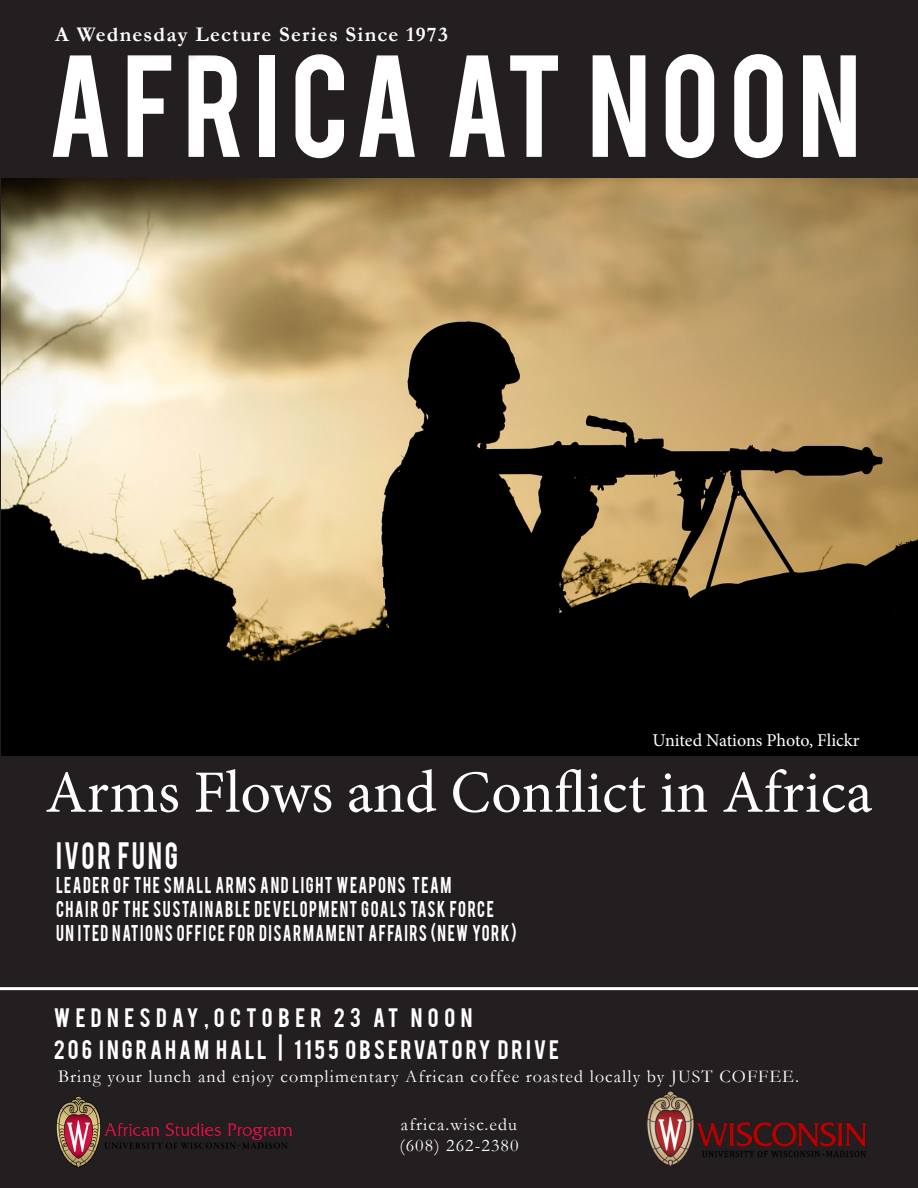
<style>
.page{position:relative;width:918px;height:1188px;background:#231f20}
.page>*{position:absolute;margin:0;border:0;box-sizing:border-box;transform-origin:0 0}
.Lecturer_details_big{font:114px "Bebas";letter-spacing:.08em;color:#fff}
.t1{font:60px "Minion Pro";color:#fff}
.Lecturer_details_big-2{font:30px "Bebas";letter-spacing:.105em;color:#fff;scale:.85 1}
.Location{font:21px "Bebas";letter-spacing:.14em;color:#fff}
.Lecturer_details_big-3{font:700 21px "Garamond";letter-spacing:.06em;color:#fff}
.Date_Time_big{font:21px "Bebas";letter-spacing:.26em;color:#fff}
.Lecturer_details_big-4{font:18px "Bebas";letter-spacing:.1em;color:#fff;scale:.85 1}
.Lecturer_details_big-5{font:18px "Garamond";letter-spacing:.06em;color:#fff}
.t2{font:18px "Minion Pro";letter-spacing:-.005em;color:#fff}
</style>
<div class="page">
<hr style="left:0;top:987px;width:918px;height:3px;background:#fff">
<img style="left:57px;top:1097px;width:234px;height:71px">
<img style="left:646px;top:1092px;width:221px;height:74px">
<img style="left:2px;top:178px;width:916px;height:578px">
<p class="Lecturer_details_big-3" style="left:55px;top:20px;width:394px">A Wednesday Lecture Series Since 1973</p>
<p class="Lecturer_details_big" style="left:47px;top:23px;width:815px">AFRICA AT NOON</p>
<p class="t2" style="left:653px;top:728px;width:208px">United Nations Photo, Flickr</p>
<p class="t1" style="left:45px;top:752px;width:829px">Arms Flows and Conflict in Africa</p>
<p class="Lecturer_details_big-2" style="left:56px;top:833px;width:145px">IVOR FUNG</p>
<p class="Lecturer_details_big-4" style="left:56px;top:871px;width:467px">LEADER OF THE SMALL ARMS AND LIGHT WEAPONS TEAM</p>
<p class="Lecturer_details_big-4" style="left:56px;top:895px;width:517px">CHAIR OF THE SUSTAINABLE DEVELOPMENT GOALS TASK FORCE</p>
<p class="Lecturer_details_big-4" style="left:56px;top:919px;width:543px">UN ITED NATIONS OFFICE FOR DISARMAMENT AFFAIRS (NEW YORK)</p>
<p class="Date_Time_big" style="left:54px;top:1003px;width:420px">WEDNESDAY,OCTOBER 23 AT NOON</p>
<p class="Location" style="left:54px;top:1034px;width:507px">206 INGRAHAM HALL | 1155 OBSERVATORY DRIVE</p>
<p class="Lecturer_details_big-5" style="left:58px;top:1064px;width:743px">Bring your lunch and enjoy complimentary African coffee roasted locally by JUST COFFEE.</p>
<p class="Lecturer_details_big-5" style="left:401px;top:1113px;width:118px">africa.wisc.edu</p>
<p class="Lecturer_details_big-5" style="left:399px;top:1134px;width:121px">(608) 262-2380</p>
</div>
